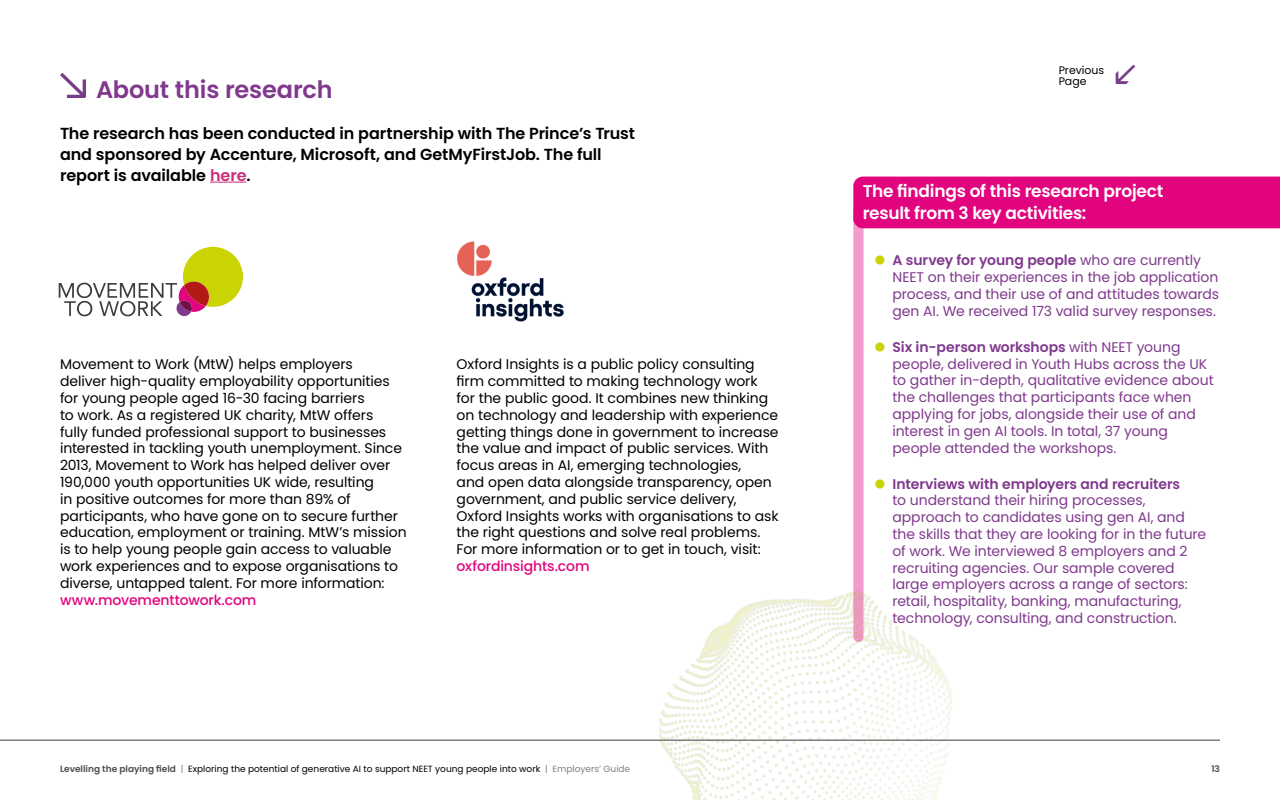
<style>
.page{position:relative;width:1280px;height:800px;background:#fff}
.page>*{position:absolute;margin:0;border:0;box-sizing:border-box;transform-origin:0 0}
.t1{font:36.3px "Wingdings 3";color:#773d89}
.t2{font:600 24px "Poppins";letter-spacing:-.01em;color:#80398d}
.t3{font:600 17px/22px "Poppins";letter-spacing:-.015em;color:#fff}
.t4{font:600 16px/21px "Poppins";letter-spacing:-.005em;color:#000}
.t5{font:14px/16.8px "Poppins";letter-spacing:-.005em;color:#000}
.t6{font:14px/16.8px "Poppins";letter-spacing:-.005em;color:#80398d}
.t7{font:500 14px "Poppins";letter-spacing:-.005em;color:#e1047e}
.t8{font:10.9px/10.9px "Poppins";color:#000}
.t9{font:9px "Poppins";color:#000}
.t10{font:600 9px "Poppins";color:#4d4d4d}
.s1{color:#cd2e7c}
.s2{font-weight:600;color:#4d4d4d}
.s3{color:#808080}
.s4{font-weight:700;font-size:30px;color:#cad403}
.s5{font-weight:600}
</style>
<div class="page">
<div style="left:853px;top:177px;width:427px;height:51px;background:#e1047e"></div>
<div style="left:853px;top:204px;width:11px;height:438px;background:#f39bcb;border-radius:5px"></div>
<hr style="left:0;top:740px;width:1220px;height:1px;background:#3c3c3c">
<svg style="left:60px;top:73px;width:26px;height:25px"></svg>
<svg style="left:59px;top:247px;width:184px;height:69px"></svg>
<img style="left:457px;top:241px;width:107px;height:81px">
<img style="left:659px;top:579px;width:313px;height:221px">
<hr style="left:210px;top:182px;width:36px;height:1px;background:#cd2e7c">
<h2 class="t2" style="left:96px;top:76px;width:238px">About this research</h2>
<p class="t4" style="left:60px;top:123px;width:577px">The research has been conducted in partnership with The Prince’s Trust and sponsored by Accenture, Microsoft, and GetMyFirstJob. The full report is available <span class="s1">here</span>.</p>
<p class="t5" style="left:60px;top:356px;width:348px">Movement to Work (MtW) helps employers<br>deliver high-quality employability opportunities for young people aged 16-30 facing barriers<br>to work. As a registered UK charity, MtW offers<br>fully funded professional support to businesses interested in tackling youth unemployment. Since 2013, Movement to Work has helped deliver over 190,000 youth opportunities UK wide, resulting<br>in positive outcomes for more than 89% of participants, who have gone on to secure further education, employment or training. MtW’s mission is to help young people gain access to valuable work experiences and to expose organisations to diverse, untapped talent. For more information:</p>
<p class="t7" style="left:60px;top:592px;width:198px">www.movementtowork.com</p>
<p class="t5" style="left:457px;top:356px;width:323px">Oxford Insights is a public policy consulting firm committed to making technology work for the public good. It combines new thinking on technology and leadership with experience getting things done in government to increase the value and impact of public services. With focus areas in AI, emerging technologies,<br>and open data alongside transparency, open government, and public service delivery, Oxford Insights works with organisations to ask the right questions and solve real problems.<br>For more information or to get in touch, visit:</p>
<p class="t7" style="left:457px;top:558px;width:134px">oxfordinsights.com</p>
<p class="t9" style="left:60px;top:764px;width:572px"><span class="s2">Levelling the playing field</span> <span class="s3">|</span> Exploring the potential of generative AI to support NEET young people into work <span class="s3">| Employers’ Guide</span></p>
<p class="t8" style="left:1059px;top:65px;width:47px">Previous<br>Page</p>
<h1 class="t1" style="left:1113px;top:55px;width:27px">●</h1>
<p class="t3" style="left:863px;top:180px;width:302px">The findings of this research project result from 3 key activities:</p>
<p class="t6" style="left:893px;top:252px;width:328px;text-indent:-20px"><span class="s4">•</span> <span class="s5">A survey for young people</span> who are currently NEET on their experiences in the job application process, and their use of and attitudes towards gen AI. We received 173 valid survey responses.</p>
<p class="t6" style="left:893px;top:339px;width:323px;text-indent:-20px"><span class="s4">•</span> <span class="s5">Six in-person workshops</span> with NEET young people, delivered in Youth Hubs across the UK to gather in-depth, qualitative evidence about the challenges that participants face when applying for jobs, alongside their use of and interest in gen AI tools. In total, 37 young people attended the workshops.</p>
<p class="t6" style="left:893px;top:475px;width:315px;text-indent:-20px"><span class="s4">•</span> <span class="s5">Interviews with employers and recruiters<br></span>to understand their hiring processes, approach to candidates using gen AI, and the skills that they are looking for in the future of work. We interviewed 8 employers and 2 recruiting agencies. Our sample covered large employers across a range of sectors: retail, hospitality, banking, manufacturing, technology, consulting, and construction.</p>
<p class="t10" style="left:1211px;top:764px;width:10px">13</p>
</div>
